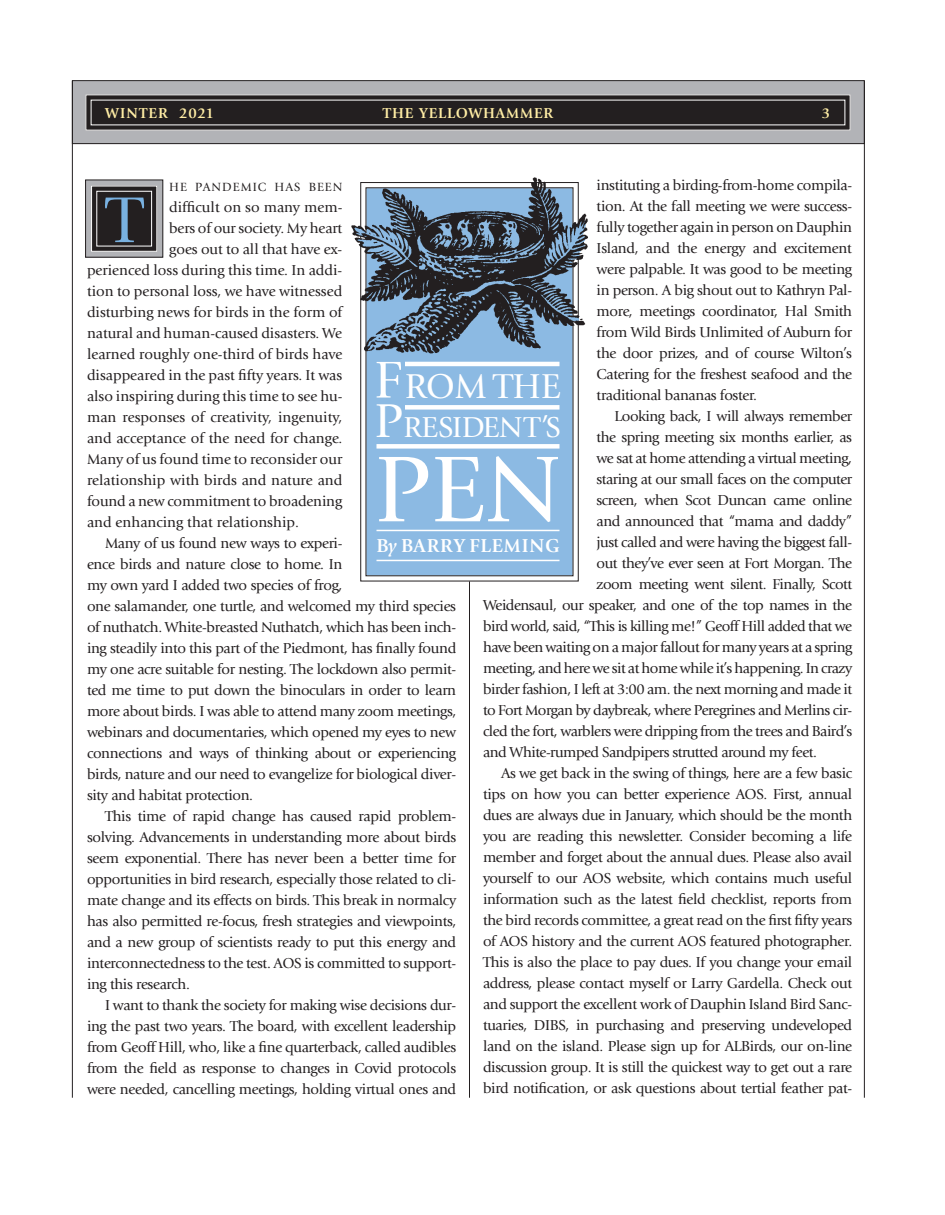
<style>
.page{position:relative;width:945px;height:1215px;background:#fff}
.page>*{position:absolute;margin:0;border:0;box-sizing:border-box;transform-origin:0 0}
.t1{font:97.5px "Giovanni";color:#fff}
.t2{font:67.5px "Giovanni";color:#79b1e0}
.t3{font:36px "Giovanni";letter-spacing:-.005em;color:#fff}
.t4{font:30px "Giovanni";letter-spacing:-.01em;color:#fff}
.t5{font:700 19.5px "Giovanni";letter-spacing:.045em;color:#fff}
.t6{font:15px/21px "Giovanni";letter-spacing:-.025em;color:#231f20;text-align:justify}
.t7{font:15px "Giovanni";color:#231f20}
.t8{font:700 15px "Giovanni";letter-spacing:.055em;color:#ffeda5}
.t9{font:12.3px "Giovanni";letter-spacing:.08em;color:#231f20}
.s1{font-size:54px}
.s2{font-size:49.5px}
.s3{font-style:inherit}
.s4{font-style:italic}
</style>
<div class="page">
<div style="left:72px;top:81px;width:792px;height:63px;background:#b2b3b7"></div>
<div style="left:72px;top:80px;width:793px;height:64px;border:1px solid #231f20"></div>
<hr style="left:72px;top:82px;width:1px;height:1016px;background:#231f20">
<hr style="left:864px;top:81px;width:1px;height:1017px;background:#231f20">
<svg style="left:85px;top:94px;width:766px;height:37px;background:#3c393a"></svg>
<hr style="left:469px;top:462px;width:1px;height:636px;background:#231f20">
<svg style="left:360px;top:355px;width:219px;height:227px;background:#91badf"></svg>
<hr style="left:376px;top:560px;width:184px;height:1px;background:#fff">
<hr style="left:376px;top:530px;width:184px;height:1px;background:#fff">
<div style="left:405px;top:405px;width:155px;height:5px;background:#fff"></div>
<hr style="left:405px;top:362px;width:155px;height:4px;background:#fff">
<img style="left:351px;top:177px;width:237px;height:178px">
<div style="left:376px;top:444px;width:184px;height:5px;background:#fff"></div>
<div style="left:86px;top:180px;width:77px;height:77px;background:#b2b3b7"></div>
<div style="left:85px;top:180px;width:78px;height:78px;border:1px solid #231f20"></div>
<svg style="left:91px;top:185px;width:66px;height:67px;background:#333031"></svg>
<div style="left:96px;top:191px;width:56px;height:55px;border:1px solid #fff"></div>
<p class="t8" style="left:383px;top:104px;width:172px">THE YELLOWHAMMER</p>
<p class="t8" style="left:105px;top:104px;width:110px">WINTER 2021</p>
<p class="t8" style="left:822px;top:104px;width:10px">3</p>
<p class="t6" style="left:597px;top:175px;width:257px">instituting a birding-from-home compila&shy;tion. At the fall meeting we were success&shy;fully together again in person on Dauphin Island, and the energy and excitement were palpable. It was good to be meeting in person. A big shout out to Kathryn Pal&shy;more, meetings coordinator, Hal Smith from Wild Birds Unlimited of Auburn for the door prizes, and of course Wilton’s Catering for the freshest seafood and the traditional bananas foster.</p>
<p class="t6" style="left:615px;top:406px;width:239px">Looking back, I will always remember</p>
<p class="t6" style="left:597px;top:427px;width:257px">the spring meeting six months earlier, as</p>
<p class="t6" style="left:597px;top:448px;width:257px">we sat at home attending a virtual meeting,</p>
<p class="t6" style="left:597px;top:469px;width:257px">staring at our small faces on the computer</p>
<p class="t6" style="left:597px;top:490px;width:257px">screen, when Scot Duncan came online</p>
<p class="t6" style="left:597px;top:511px;width:257px">and announced that “mama and daddy”</p>
<p class="t6" style="left:597px;top:532px;width:257px">just called and were having the biggest fall-</p>
<p class="t6" style="left:597px;top:553px;width:257px">out they’ve ever seen at Fort Morgan. The</p>
<p class="t6" style="left:597px;top:574px;width:257px">zoom meeting went silent. Finally, Scott</p>
<p class="t6" style="left:483px;top:595px;width:371px">Weidensaul, our speaker, and one of the top names in the</p>
<p class="t6" style="left:483px;top:616px;width:371px">bird world, said, “This is killing me!” Geoff Hill added that we</p>
<p class="t6" style="left:483px;top:637px;width:371px">have been waiting on a major fallout for many years at a spring</p>
<p class="t6" style="left:483px;top:658px;width:371px">meeting, and here we sit at home while it’s happening. In crazy</p>
<p class="t6" style="left:483px;top:679px;width:371px">birder fashion, I left at 3:00 am. the next morning and made it</p>
<p class="t6" style="left:483px;top:700px;width:371px">to Fort Morgan by daybreak, where Peregrines and Merlins cir-</p>
<p class="t6" style="left:483px;top:721px;width:371px">cled the fort, warblers were dripping from the trees and Baird’s</p>
<p class="t6" style="left:483px;top:742px;width:335px">and White-rumped Sandpipers strutted around my feet.</p>
<p class="t6" style="left:501px;top:763px;width:353px">As we get back in the swing of things, here are a few basic</p>
<p class="t6" style="left:483px;top:784px;width:371px">tips on how you can better experience AOS. First, annual</p>
<p class="t6" style="left:483px;top:805px;width:371px">dues are always due in January, which should be the month</p>
<p class="t6" style="left:483px;top:826px;width:371px">you are reading this newsletter. Consider becoming a life</p>
<p class="t6" style="left:483px;top:847px;width:371px">member and forget about the annual dues. Please also avail</p>
<p class="t6" style="left:483px;top:868px;width:371px">yourself to our AOS website, which contains much useful</p>
<p class="t6" style="left:483px;top:889px;width:371px">information such as the latest field checklist, reports from</p>
<p class="t6" style="left:483px;top:910px;width:371px">the bird records committee, a great read on the first fifty years</p>
<p class="t6" style="left:483px;top:931px;width:371px">of AOS history and the current AOS featured photographer.</p>
<p class="t6" style="left:483px;top:952px;width:371px">This is also the place to pay dues. If you change your email</p>
<p class="t6" style="left:483px;top:973px;width:371px">address, please contact myself or Larry Gardella. Check out</p>
<p class="t6" style="left:483px;top:994px;width:371px">and support the excellent work of Dauphin Island Bird Sanc-</p>
<p class="t6" style="left:483px;top:1015px;width:371px">tuaries, DIBS, in purchasing and preserving undeveloped</p>
<p class="t6" style="left:483px;top:1036px;width:371px">land on the island. Please sign up for ALBirds, our on-line</p>
<p class="t6" style="left:483px;top:1057px;width:371px">discussion group. It is still the quickest way to get out a rare</p>
<p class="t6" style="left:483px;top:1078px;width:371px">bird notification, or ask questions about tertial feather pat-</p>
<p class="t9" style="left:169px;top:180px;width:175px">HE PANDEMIC HAS BEEN</p>
<p class="t7" style="left:169px;top:199px;width:175px">difficult on so many mem-</p>
<p class="t6" style="left:169px;top:218px;width:175px">bers of our society. My heart</p>
<p class="t7" style="left:169px;top:241px;width:175px">goes out to all that have ex-</p>
<p class="t7" style="left:87px;top:262px;width:257px">perienced loss during this time. In addi-</p>
<p class="t7" style="left:87px;top:283px;width:257px">tion to personal loss, we have witnessed</p>
<p class="t7" style="left:87px;top:304px;width:257px">disturbing news for birds in the form of</p>
<p class="t7" style="left:87px;top:325px;width:257px">natural and human-caused disasters. We</p>
<p class="t7" style="left:87px;top:346px;width:257px">learned roughly one-third of birds have</p>
<p class="t7" style="left:87px;top:367px;width:257px">disappeared in the past fifty years. It was</p>
<p class="t7" style="left:87px;top:388px;width:257px">also inspiring during this time to see hu-</p>
<p class="t7" style="left:87px;top:409px;width:257px">man responses of creativity, ingenuity,</p>
<p class="t7" style="left:87px;top:430px;width:257px">and acceptance of the need for change.</p>
<p class="t7" style="left:87px;top:451px;width:257px">Many of us found time to reconsider our</p>
<p class="t7" style="left:87px;top:472px;width:257px">relationship with birds and nature and</p>
<p class="t6" style="left:87px;top:491px;width:257px">found a new commitment to broadening</p>
<p class="t7" style="left:87px;top:514px;width:213px">and enhancing that relationship.</p>
<p class="t6" style="left:105px;top:533px;width:239px">Many of us found new ways to experi-</p>
<p class="t6" style="left:87px;top:554px;width:257px">ence birds and nature close to home. In</p>
<p class="t6" style="left:87px;top:575px;width:257px">my own yard I added two species of frog,</p>
<p class="t6" style="left:87px;top:596px;width:371px">one salamander, one turtle, and welcomed my third species</p>
<p class="t6" style="left:87px;top:617px;width:371px">of nuthatch. White-breasted Nuthatch, which has been inch-</p>
<p class="t6" style="left:87px;top:638px;width:371px">ing steadily into this part of the Piedmont, has finally found</p>
<p class="t6" style="left:87px;top:659px;width:371px">my one acre suitable for nesting. The lockdown also permit-</p>
<p class="t6" style="left:87px;top:680px;width:371px">ted me time to put down the binoculars in order to learn</p>
<p class="t6" style="left:87px;top:701px;width:371px">more about birds. I was able to attend many zoom meetings,</p>
<p class="t6" style="left:87px;top:722px;width:371px">webinars and documentaries, which opened my eyes to new</p>
<p class="t6" style="left:87px;top:743px;width:371px">connections and ways of thinking about or experiencing</p>
<p class="t6" style="left:87px;top:764px;width:371px">birds, nature and our need to evangelize for biological diver-</p>
<p class="t6" style="left:87px;top:785px;width:168px">sity and habitat protection.</p>
<p class="t6" style="left:105px;top:806px;width:353px">This time of rapid change has caused rapid problem-</p>
<p class="t6" style="left:87px;top:827px;width:371px">solving. Advancements in understanding more about birds</p>
<p class="t6" style="left:87px;top:848px;width:371px">seem exponential. There has never been a better time for</p>
<p class="t6" style="left:87px;top:869px;width:371px">opportunities in bird research, especially those related to cli-</p>
<p class="t6" style="left:87px;top:890px;width:371px">mate change and its effects on birds. This break in normalcy</p>
<p class="t6" style="left:87px;top:911px;width:371px">has also permitted re-focus, fresh strategies and viewpoints,</p>
<p class="t6" style="left:87px;top:932px;width:371px">and a new group of scientists ready to put this energy and</p>
<p class="t6" style="left:87px;top:953px;width:371px">interconnectedness to the test. AOS is committed to support-</p>
<p class="t6" style="left:87px;top:974px;width:105px">ing this research.</p>
<p class="t6" style="left:105px;top:995px;width:353px">I want to thank the society for making wise decisions dur-</p>
<p class="t6" style="left:87px;top:1016px;width:371px">ing the past two years. The board, with excellent leadership</p>
<p class="t6" style="left:87px;top:1037px;width:371px">from Geoff Hill, who, like a fine quarterback, called audibles</p>
<p class="t6" style="left:87px;top:1058px;width:371px">from the field as response to changes in Covid protocols</p>
<p class="t6" style="left:87px;top:1079px;width:371px">were needed, cancelling meetings, holding virtual ones and</p>
<h2 class="t2" style="left:106px;top:182px;width:38px">T</h2>
<h3 class="t3" style="left:374px;top:366px;width:188px"><span class="s1">F</span>ROM THE</h3>
<h3 class="t4" style="left:374px;top:410px;width:188px"><span class="s2">P</span>RESIDENT’S</h3>
<h1 class="t1" style="left:374px;top:435px;width:188px">PEN</h1>
<h3 class="t5" style="left:376px;top:534px;width:185px"><span class="s3">B</span><span class="s4">y</span> BARRY FLEMING</h3>
</div>
